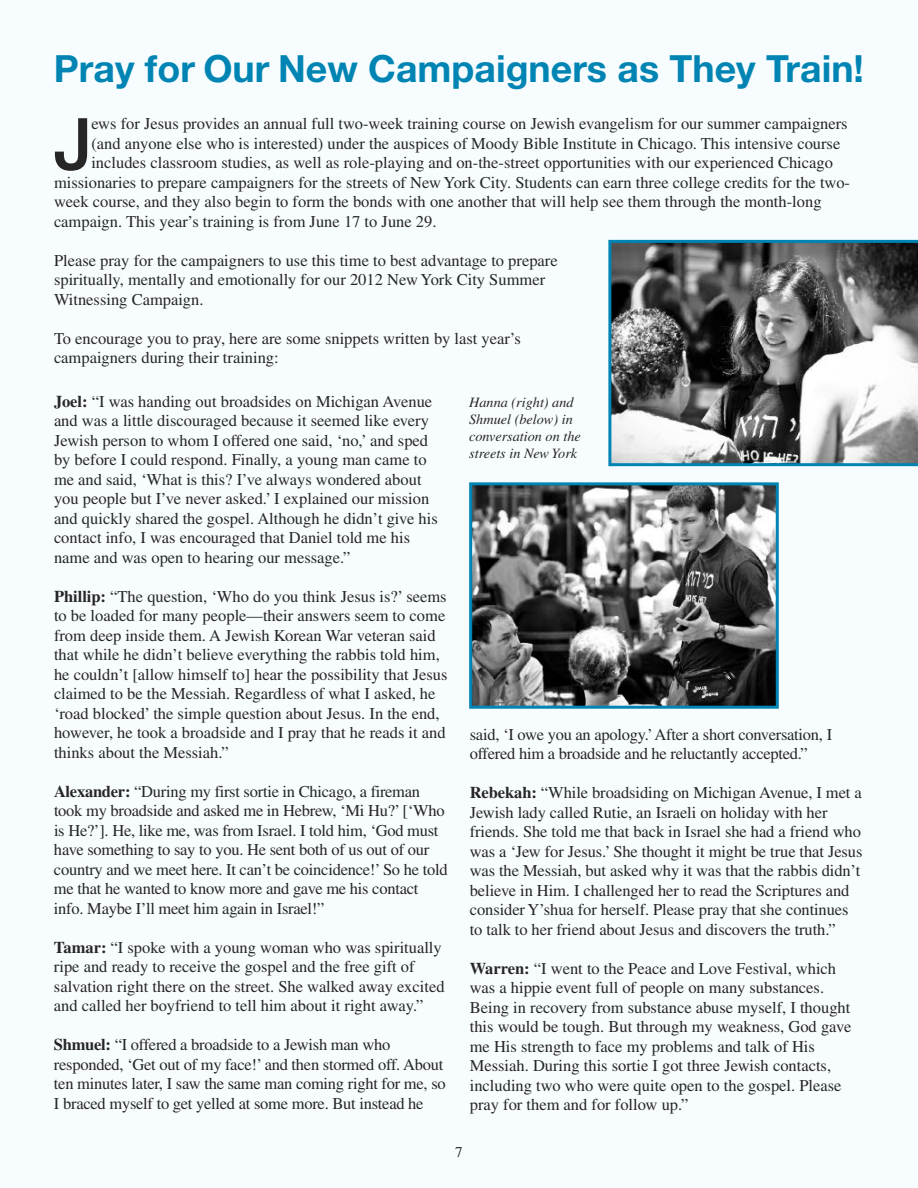
<style>
.page{position:relative;width:918px;height:1188px;background:#f7fcfe}
.page>*{position:absolute;margin:0;border:0;box-sizing:border-box;transform-origin:0 0}
.t1{font:500 71.85px "Helvetica Neue";color:#272627}
.t2{font:700 37.5px "Helvetica Neue";color:#0084b3}
.t3{font:16.5px/19.5px "Times";color:#272627}
.t4{font:15px "Times";color:#272627}
.t5{font:italic 14.25px/17.2px "Times";color:#272627}
.s1{font-weight:700}
</style>
<div class="page">
<svg style="left:608px;top:240px;width:310px;height:226px"></svg>
<img style="left:473px;top:486px;width:302px;height:219px">
<div style="left:469px;top:482px;width:310px;height:227px;border:3px solid #0084b3"></div>
<h2 class="t2" style="left:54px;top:45px;width:812px">Pray for Our New Campaigners as They Train!</h2>
<h1 class="t1" style="left:54px;top:101px;width:40px">J</h1>
<p class="t3" style="left:91px;top:116px;width:758px">ews for Jesus provides an annual full two-week training course on Jewish evangelism for our summer campaigners</p>
<p class="t3" style="left:91px;top:135px;width:751px">(and anyone else who is interested) under the auspices of Moody Bible Institute in Chicago. This intensive course</p>
<p class="t3" style="left:91px;top:155px;width:743px">includes classroom studies, as well as role-playing and on-the-street opportunities with our experienced Chicago</p>
<p class="t3" style="left:54px;top:174px;width:798px">missionaries to prepare campaigners for the streets of New York City. Students can earn three college credits for the two-</p>
<p class="t3" style="left:54px;top:194px;width:769px">week course, and they also begin to form the bonds with one another that will help see them through the month-long</p>
<p class="t3" style="left:54px;top:213px;width:384px">campaign. This year’s training is from June 17 to June 29.</p>
<p class="t3" style="left:54px;top:252px;width:505px">Please pray for the campaigners to use this time to best advantage to prepare spiritually, mentally and emotionally for our 2012 New York City Summer<br>Witnessing Campaign.</p>
<p class="t3" style="left:54px;top:330px;width:469px">To encourage you to pray, here are some snippets written by last year’s campaigners during their training:</p>
<p class="t3" style="left:54px;top:393px;width:385px"><span class="s1">Joel:</span> “I was handing out broadsides on Michigan Avenue and was a little discouraged because it seemed like every Jewish person to whom I offered one said, ‘no,’ and sped by before I could respond. Finally, a young man came to me and said, ‘What is this? I’ve always wondered about you people but I’ve never asked.’ I explained our mission and quickly shared the gospel. Although he didn’t give his contact info, I was encouraged that Daniel told me his name and was open to hearing our message.”</p>
<p class="t3" style="left:54px;top:588px;width:395px"><span class="s1">Phillip:</span> “The question, ‘Who do you think Jesus is?’ seems to be loaded for many people—their answers seem to come from deep inside them. A Jewish Korean War veteran said that while he didn’t believe everything the rabbis told him, he couldn’t [allow himself to] hear the possibility that Jesus claimed to be the Messiah. Regardless of what I asked, he ‘road blocked’ the simple question about Jesus. In the end, however, he took a broadside and I pray that he reads it and thinks about the Messiah.”</p>
<p class="t3" style="left:54px;top:783px;width:395px"><span class="s1">Alexander:</span> “During my first sortie in Chicago, a fireman took my broadside and asked me in Hebrew, ‘Mi Hu?’ [‘Who is He?’]. He, like me, was from Israel. I told him, ‘God must have something to say to you. He sent both of us out of our country and we meet here. It can’t be coincidence!’ So he told me that he wanted to know more and gave me his contact info. Maybe I’ll meet him again in Israel!”</p>
<p class="t3" style="left:54px;top:939px;width:392px"><span class="s1">Tamar:</span> “I spoke with a young woman who was spiritually ripe and ready to receive the gospel and the free gift of salvation right there on the street. She walked away excited and called her boyfriend to tell him about it right away.”</p>
<p class="t3" style="left:54px;top:1037px;width:393px"><span class="s1">Shmuel:</span> “I offered a broadside to a Jewish man who responded, ‘Get out of my face!’ and then stormed off. About ten minutes later, I saw the same man coming right for me, so I braced myself to get yelled at some more. But instead he</p>
<p class="t5" style="left:469px;top:395px;width:113px">Hanna (right) and<br>Shmuel (below) in conversation on the streets in New York</p>
<p class="t3" style="left:470px;top:726px;width:364px">said, ‘I owe you an apology.’After a short conversation, I offered him a broadside and he reluctantly accepted.”</p>
<p class="t3" style="left:470px;top:785px;width:394px"><span class="s1">Rebekah:</span> “While broadsiding on Michigan Avenue, I met a Jewish lady called Rutie, an Israeli on holiday with her friends. She told me that back in Israel she had a friend who was a ‘Jew for Jesus.’ She thought it might be true that Jesus was the Messiah, but asked why it was that the rabbis didn’t believe in Him. I challenged her to read the Scriptures and consider Y’shua for herself. Please pray that she continues to talk to her friend about Jesus and discovers the truth.”</p>
<p class="t3" style="left:470px;top:960px;width:383px"><span class="s1">Warren:</span> “I went to the Peace and Love Festival, which was a hippie event full of people on many substances.<br>Being in recovery from substance abuse myself, I thought this would be tough. But through my weakness, God gave me His strength to face my problems and talk of His Messiah. During this sortie I got three Jewish contacts, including two who were quite open to the gospel. Please pray for them and for follow up.”</p>
<p class="t4" style="left:455px;top:1146px;width:9px">7</p>
</div>
